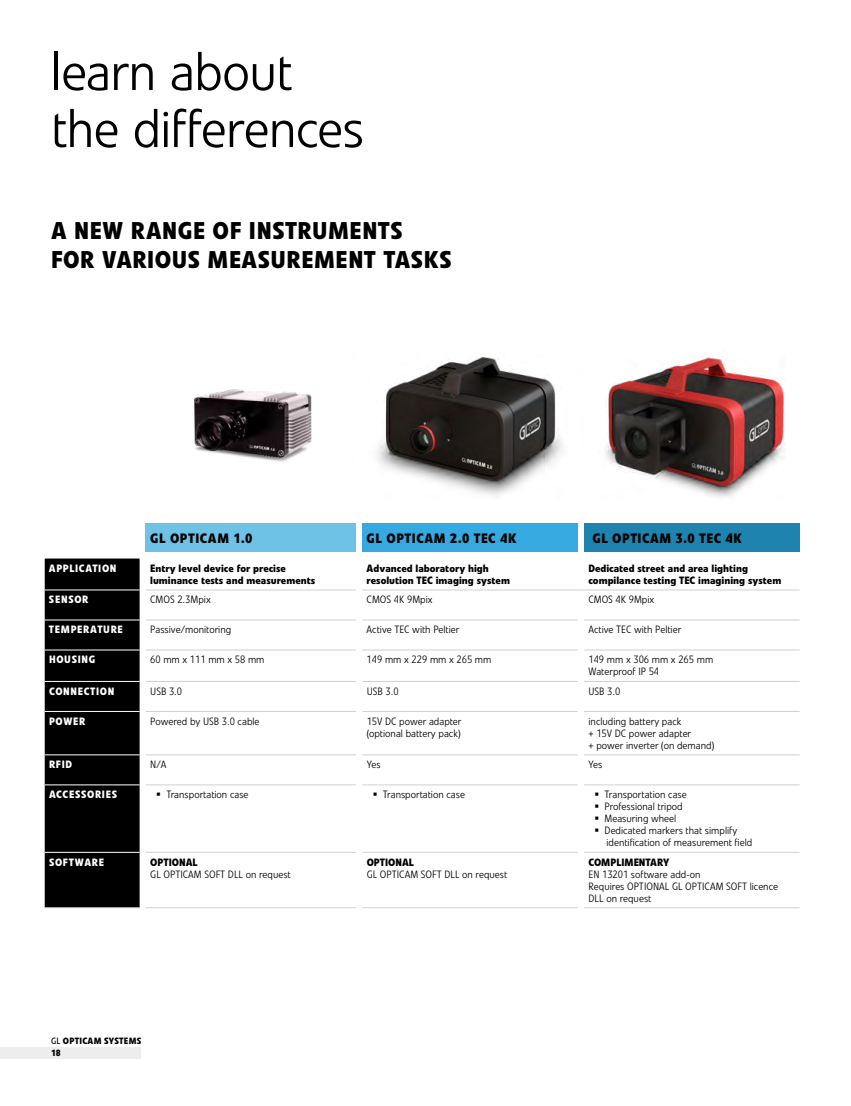
<style>
.page{position:relative;width:851px;height:1106px;background:#fff}
.page>*{position:absolute;margin:0;border:0;box-sizing:border-box;transform-origin:0 0}
.t1{font:300 54px/57px "Veto Com";letter-spacing:-.015em;color:#000}
.t2{font:700 24px/28.8px "Veto Com";letter-spacing:.025em;color:#000}
.t3{font:700 13.5px "Veto Com";letter-spacing:.04em;color:#000}
.t4{font:300 10.5px/12px "Veto Com";color:#000}
.t5{font:700 10.5px/12px "Veto Com";color:#000}
.t6{font:700 10.5px "Veto Com";letter-spacing:.065em;color:#fff}
.t7{font:700 9px/12px "Veto Com";letter-spacing:.025em;color:#000}
.s1{font-weight:400}
</style>
<div class="page">
<img style="left:377px;top:357px;width:185px;height:139px">
<img style="left:605px;top:357px;width:180px;height:140px">
<img style="left:194px;top:389px;width:118px;height:73px">
<div style="left:146px;top:523px;width:210px;height:29px;background:#6dc2e6"></div>
<div style="left:362px;top:523px;width:215px;height:29px;background:#36a9e1"></div>
<div style="left:584px;top:523px;width:215px;height:29px;background:#1e83ae"></div>
<div style="left:45px;top:558px;width:95px;height:349px;background:#000"></div>
<svg style="left:146px;top:590px;width:653px;height:263px"></svg>
<hr style="left:362px;top:784px;width:215px;height:1px;background:#d0d0d0">
<hr style="left:584px;top:784px;width:215px;height:1px;background:#d0d0d0">
<hr style="left:362px;top:852px;width:215px;height:1px;background:#d0d0d0">
<hr style="left:584px;top:852px;width:215px;height:1px;background:#d0d0d0">
<hr style="left:362px;top:907px;width:215px;height:1px;background:#d0d0d0">
<hr style="left:584px;top:907px;width:215px;height:1px;background:#d0d0d0">
<hr style="left:362px;top:649px;width:215px;height:1px;background:#d0d0d0">
<hr style="left:584px;top:649px;width:215px;height:1px;background:#d0d0d0">
<hr style="left:362px;top:681px;width:215px;height:1px;background:#d0d0d0">
<hr style="left:584px;top:681px;width:215px;height:1px;background:#d0d0d0">
<hr style="left:362px;top:711px;width:215px;height:1px;background:#d0d0d0">
<hr style="left:584px;top:711px;width:215px;height:1px;background:#d0d0d0">
<hr style="left:362px;top:754px;width:215px;height:1px;background:#d0d0d0">
<hr style="left:584px;top:754px;width:215px;height:1px;background:#d0d0d0">
<hr style="left:146px;top:619px;width:210px;height:1px;background:#d0d0d0">
<hr style="left:362px;top:619px;width:215px;height:1px;background:#d0d0d0">
<hr style="left:584px;top:619px;width:215px;height:1px;background:#d0d0d0">
<hr style="left:146px;top:649px;width:210px;height:1px;background:#d0d0d0">
<hr style="left:146px;top:681px;width:210px;height:1px;background:#d0d0d0">
<hr style="left:146px;top:711px;width:210px;height:1px;background:#d0d0d0">
<hr style="left:146px;top:754px;width:210px;height:1px;background:#d0d0d0">
<hr style="left:146px;top:784px;width:210px;height:1px;background:#d0d0d0">
<hr style="left:146px;top:852px;width:210px;height:1px;background:#d0d0d0">
<hr style="left:146px;top:907px;width:210px;height:1px;background:#d0d0d0">
<hr style="left:146px;top:589px;width:210px;height:1px;background:#d0d0d0">
<hr style="left:362px;top:589px;width:215px;height:1px;background:#d0d0d0">
<hr style="left:584px;top:589px;width:215px;height:1px;background:#d0d0d0">
<hr style="left:45px;top:589px;width:94px;height:1px;background:#fff">
<hr style="left:45px;top:619px;width:94px;height:1px;background:#fff">
<hr style="left:45px;top:649px;width:94px;height:1px;background:#fff">
<hr style="left:45px;top:681px;width:94px;height:1px;background:#fff">
<hr style="left:45px;top:711px;width:94px;height:1px;background:#fff">
<hr style="left:45px;top:754px;width:94px;height:1px;background:#fff">
<hr style="left:45px;top:784px;width:94px;height:1px;background:#fff">
<hr style="left:45px;top:852px;width:94px;height:1px;background:#fff">
<hr style="left:45px;top:907px;width:94px;height:1px;background:#d0d0d0">
<div style="left:0;top:1047px;width:141px;height:12px;background:#ededed"></div>
<h1 class="t1" style="left:51px;top:44px;width:314px">learn about the differences</h1>
<h2 class="t2" style="left:51px;top:217px;width:402px">A NEW RANGE OF INSTRUMENTS<br>FOR VARIOUS MEASUREMENT TASKS</h2>
<p class="t3" style="left:150px;top:529px;width:104px">GL OPTICAM 1.0</p>
<p class="t3" style="left:366px;top:529px;width:151px">GL OPTICAM 2.0 TEC 4K</p>
<p class="t3" style="left:592px;top:529px;width:151px">GL OPTICAM 3.0 TEC 4K</p>
<p class="t6" style="left:49px;top:561px;width:69px">APPLICATION</p>
<p class="t5" style="left:150px;top:562px;width:166px">Entry level device for precise luminance tests and measurements</p>
<p class="t5" style="left:366px;top:562px;width:145px">Advanced laboratory high resolution TEC imaging system</p>
<p class="t5" style="left:588px;top:562px;width:194px">Dedicated street and area lighting compilance testing TEC imagining system</p>
<p class="t6" style="left:49px;top:593px;width:41px">SENSOR</p>
<p class="t4" style="left:150px;top:594px;width:62px">CMOS 2.3Mpix</p>
<p class="t4" style="left:366px;top:594px;width:67px">CMOS 4K 9Mpix</p>
<p class="t4" style="left:588px;top:594px;width:67px">CMOS 4K 9Mpix</p>
<p class="t6" style="left:49px;top:623px;width:75px">TEMPERATURE</p>
<p class="t4" style="left:150px;top:624px;width:83px">Passive/monitoring</p>
<p class="t4" style="left:366px;top:624px;width:94px">Active TEC with Peltier</p>
<p class="t4" style="left:588px;top:624px;width:94px">Active TEC with Peltier</p>
<p class="t6" style="left:49px;top:653px;width:48px">HOUSING</p>
<p class="t4" style="left:150px;top:654px;width:116px">60 mm x 111 mm x 58 mm</p>
<p class="t4" style="left:366px;top:654px;width:126px">149 mm x 229 mm x 265 mm</p>
<p class="t4" style="left:588px;top:654px;width:126px">149 mm x 306 mm x 265 mm<br>Waterproof IP 54</p>
<p class="t6" style="left:49px;top:684px;width:67px">CONNECTION</p>
<p class="t4" style="left:150px;top:685px;width:33px">USB 3.0</p>
<p class="t4" style="left:366px;top:685px;width:33px">USB 3.0</p>
<p class="t4" style="left:588px;top:685px;width:33px">USB 3.0</p>
<p class="t6" style="left:49px;top:714px;width:38px">POWER</p>
<p class="t4" style="left:150px;top:715px;width:111px">Powered by USB 3.0 cable</p>
<p class="t4" style="left:366px;top:715px;width:96px">15V DC power adapter (optional battery pack)</p>
<p class="t4" style="left:588px;top:715px;width:127px">including battery pack<br>+ 15V DC power adapter<br>+ power inverter (on demand)</p>
<p class="t6" style="left:49px;top:758px;width:25px">RFID</p>
<p class="t4" style="left:150px;top:759px;width:18px">N/A</p>
<p class="t4" style="left:366px;top:759px;width:15px">Yes</p>
<p class="t4" style="left:588px;top:759px;width:15px">Yes</p>
<p class="t6" style="left:49px;top:788px;width:69px">ACCESSORIES</p>
<p class="t4" style="left:166px;top:789px;width:84px">Transportation case</p>
<p class="t4" style="left:382px;top:789px;width:84px">Transportation case</p>
<p class="t4" style="left:604px;top:789px;width:149px">Transportation case<br>Professional tripod<br>Measuring wheel<br>Dedicated markers that simplify identification of measurement field</p>
<p class="t6" style="left:49px;top:855px;width:56px">SOFTWARE</p>
<p class="t5" style="left:150px;top:856px;width:49px">OPTIONAL</p>
<p class="t4" style="left:150px;top:868px;width:142px">GL OPTICAM SOFT DLL on request</p>
<p class="t5" style="left:366px;top:856px;width:49px">OPTIONAL</p>
<p class="t4" style="left:366px;top:868px;width:142px">GL OPTICAM SOFT DLL on request</p>
<p class="t5" style="left:588px;top:856px;width:82px">COMPLIMENTARY</p>
<p class="t4" style="left:588px;top:868px;width:191px">EN 13201 software add-on<br>Requires OPTIONAL GL OPTICAM SOFT licence<br>DLL on request</p>
<p class="t7" style="left:51px;top:1035px;width:92px"><span class="s1">GL</span> OPTICAM SYSTEMS<br>18</p>
</div>
